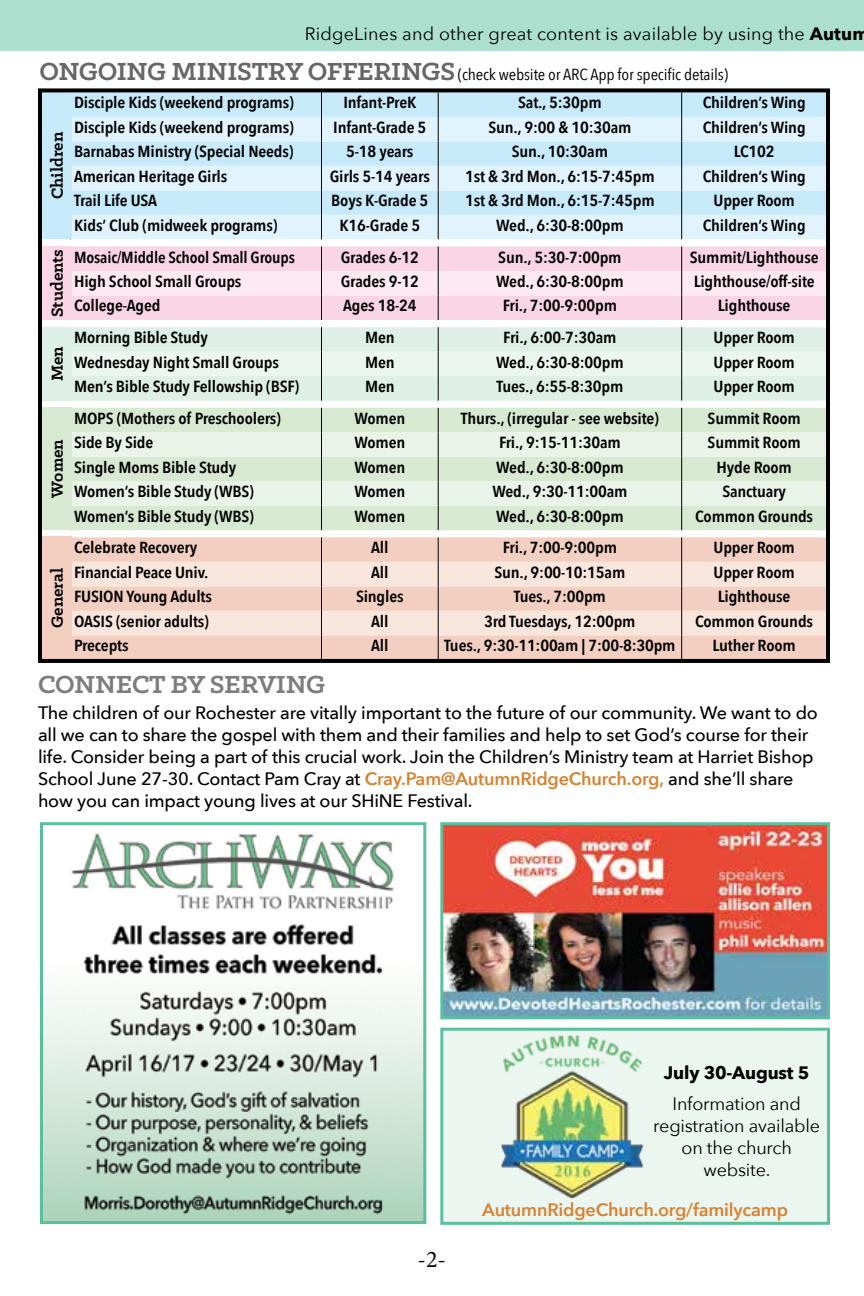
<style>
.page{position:relative;width:864px;height:1296px;background:#fff}
.page>*{position:absolute;margin:0;border:0;box-sizing:border-box;transform-origin:0 0}
.t1{font:700 28px "Klinic Slab";letter-spacing:-.01em;color:#7f7c7c}
.t2{font:24px "Minion Pro";color:#000}
.t3{font:500 18px/22px "Avenir Next";letter-spacing:-.01em;color:#000}
.t4{font:18px "Avenir Next";letter-spacing:.01em;color:#000}
.t5{font:18px/22px "Avenir Next";letter-spacing:-.01em;color:#000;text-align:center}
.t6{font:600 18px "Avenir Next";letter-spacing:-.01em;color:#d68230}
.t7{font:700 18px "Klinic Slab";color:#000}
.t8{font:700 18px "Avenir Next";letter-spacing:-.01em;color:#000}
.t9{font:600 16px "Avenir Next Condensed";letter-spacing:-.01em;color:#000;scale:1.1 1}
.t10{font:16px/28.4px "Avenir Next Condensed";letter-spacing:-.01em;color:#000;scale:1.1 1}
.t11{font:600 16px "Avenir Next Condensed";letter-spacing:-.01em;color:#000;scale:1.05 1}
.s1{font-weight:700}
.s2{font-family:"Klinic Slab";font-weight:700;font-size:28px;color:#666767}
.s3{font-weight:600}
.s4{font-weight:600;color:#d68230}
</style>
<div class="page">
<div style="left:442px;top:1029px;width:386px;height:194px;background:#ecf6f1"></div>
<img style="left:501px;top:1035px;width:143px;height:164px">
<div style="left:440px;top:1028px;width:390px;height:197px;border:3px solid #59c09b"></div>
<img style="left:444px;top:826px;width:382px;height:189px">
<div style="left:440px;top:822px;width:390px;height:197px;border:3px solid #59c09b"></div>
<div style="left:0;top:0;width:864px;height:50px;background:#acdfcd"></div>
<div style="left:72px;top:93px;width:753px;height:24px;background:#c7eafb"></div>
<svg style="left:72px;top:117px;width:753px;height:122px;background:#d6effb"></svg>
<div style="left:72px;top:408px;width:753px;height:122px;background:#d8e9d2"></div>
<svg style="left:72px;top:432px;width:753px;height:74px;background:#e4efe0"></svg>
<div style="left:72px;top:537px;width:753px;height:121px;background:#f3cfc1"></div>
<svg style="left:72px;top:562px;width:753px;height:73px;background:#f6ddd3"></svg>
<svg style="left:321px;top:93px;width:1px;height:146px"></svg>
<svg style="left:438px;top:93px;width:1px;height:146px"></svg>
<svg style="left:681px;top:93px;width:1px;height:146px"></svg>
<svg style="left:72px;top:247px;width:753px;height:73px;background:#f9dae8"></svg>
<svg style="left:72px;top:327px;width:753px;height:74px;background:#e1f0e8"></svg>
<svg style="left:321px;top:408px;width:1px;height:122px"></svg>
<svg style="left:438px;top:408px;width:1px;height:122px"></svg>
<svg style="left:681px;top:408px;width:1px;height:122px"></svg>
<svg style="left:321px;top:537px;width:1px;height:121px"></svg>
<svg style="left:438px;top:537px;width:1px;height:121px"></svg>
<svg style="left:681px;top:537px;width:1px;height:121px"></svg>
<div style="left:40px;top:92px;width:32px;height:147px;background:#c7eafb"></div>
<div style="left:40px;top:246px;width:32px;height:74px;background:#fad5e6"></div>
<div style="left:40px;top:327px;width:32px;height:74px;background:#ddefe6"></div>
<div style="left:40px;top:407px;width:32px;height:123px;background:#d8e9d2"></div>
<div style="left:40px;top:537px;width:32px;height:122px;background:#f3cfc1"></div>
<div style="left:38px;top:88px;width:792px;height:575px;border:4px solid #000"></div>
<img style="left:44px;top:833px;width:378px;height:387px">
<div style="left:40px;top:822px;width:386px;height:402px;border:3px solid #59c09b"></div>
<p class="t4" style="left:305px;top:19px;width:566px">RidgeLines and other great content is available by using the <span class="s1">Autum</span></p>
<p class="t10" style="left:74px;top:59px;width:596px;text-indent:-35px"><span class="s2">ONGOING MINISTRY OFFERINGS</span> (check website or ARC App for specific details)<br><span class="s3">Disciple Kids (weekend programs)</span></p>
<p class="t9" style="left:343px;top:89px;width:68px">Infant-PreK</p>
<p class="t9" style="left:518px;top:89px;width:77px">Sat., 5:30pm</p>
<p class="t9" style="left:703px;top:89px;width:95px">Children’s Wing</p>
<p class="t7" style="left:45px;top:199px;width:69px;rotate:-90deg">Children</p>
<p class="t7" style="left:45px;top:317px;width:69px;rotate:-90deg">Students</p>
<p class="t7" style="left:45px;top:381px;width:36px;rotate:-90deg">Men</p>
<p class="t7" style="left:45px;top:498px;width:60px;rotate:-90deg">Women</p>
<p class="t7" style="left:45px;top:628px;width:61px;rotate:-90deg">General</p>
<p class="t9" style="left:74px;top:113px;width:201px">Disciple Kids (weekend programs)</p>
<p class="t9" style="left:333px;top:113px;width:86px">Infant-Grade 5</p>
<p class="t9" style="left:488px;top:113px;width:132px">Sun., 9:00 &amp; 10:30am</p>
<p class="t9" style="left:703px;top:113px;width:95px">Children’s Wing</p>
<p class="t9" style="left:74px;top:138px;width:201px">Barnabas Ministry (Special Needs)</p>
<p class="t9" style="left:346px;top:138px;width:63px">5-18 years</p>
<p class="t9" style="left:512px;top:138px;width:89px">Sun., 10:30am</p>
<p class="t9" style="left:734px;top:138px;width:39px">LC102</p>
<p class="t9" style="left:74px;top:162px;width:141px">American Heritage Girls</p>
<p class="t9" style="left:330px;top:162px;width:92px">Girls 5-14 years</p>
<p class="t9" style="left:465px;top:162px;width:174px">1st &amp; 3rd Mon., 6:15-7:45pm</p>
<p class="t9" style="left:703px;top:162px;width:95px">Children’s Wing</p>
<p class="t9" style="left:74px;top:187px;width:77px">Trail Life USA</p>
<p class="t9" style="left:331px;top:187px;width:90px">Boys K-Grade 5</p>
<p class="t9" style="left:465px;top:187px;width:174px">1st &amp; 3rd Mon., 6:15-7:45pm</p>
<p class="t9" style="left:714px;top:187px;width:75px">Upper Room</p>
<p class="t9" style="left:74px;top:211px;width:186px">Kids’ Club (midweek programs)</p>
<p class="t9" style="left:339px;top:211px;width:75px">K16-Grade 5</p>
<p class="t9" style="left:496px;top:211px;width:117px">Wed., 6:30-8:00pm</p>
<p class="t9" style="left:703px;top:211px;width:95px">Children’s Wing</p>
<p class="t11" style="left:74px;top:243px;width:212px">Mosaic/Middle School Small Groups</p>
<p class="t9" style="left:341px;top:243px;width:72px">Grades 6-12</p>
<p class="t9" style="left:498px;top:243px;width:114px">Sun., 5:30-7:00pm</p>
<p class="t9" style="left:690px;top:243px;width:119px">Summit/Lighthouse</p>
<p class="t9" style="left:74px;top:268px;width:154px">High School Small Groups</p>
<p class="t9" style="left:341px;top:268px;width:72px">Grades 9-12</p>
<p class="t9" style="left:496px;top:268px;width:117px">Wed., 6:30-8:00pm</p>
<p class="t9" style="left:694px;top:268px;width:112px">Lighthouse/off-site</p>
<p class="t9" style="left:74px;top:292px;width:80px">College-Aged</p>
<p class="t9" style="left:343px;top:292px;width:68px">Ages 18-24</p>
<p class="t9" style="left:503px;top:292px;width:105px">Fri., 7:00-9:00pm</p>
<p class="t9" style="left:718px;top:292px;width:68px">Lighthouse</p>
<p class="t9" style="left:74px;top:324px;width:123px">Morning Bible Study</p>
<p class="t9" style="left:365px;top:324px;width:28px">Men</p>
<p class="t9" style="left:503px;top:324px;width:104px">Fri., 6:00-7:30am</p>
<p class="t9" style="left:714px;top:324px;width:75px">Upper Room</p>
<p class="t9" style="left:74px;top:348px;width:188px">Wednesday Night Small Groups</p>
<p class="t9" style="left:365px;top:348px;width:28px">Men</p>
<p class="t9" style="left:496px;top:348px;width:117px">Wed., 6:30-8:00pm</p>
<p class="t9" style="left:714px;top:348px;width:75px">Upper Room</p>
<p class="t9" style="left:74px;top:373px;width:206px">Men’s Bible Study Fellowship (BSF)</p>
<p class="t9" style="left:365px;top:373px;width:28px">Men</p>
<p class="t9" style="left:497px;top:373px;width:117px">Tues., 6:55-8:30pm</p>
<p class="t9" style="left:714px;top:373px;width:75px">Upper Room</p>
<p class="t9" style="left:74px;top:404px;width:190px">MOPS (Mothers of Preschoolers)</p>
<p class="t9" style="left:354px;top:404px;width:48px">Women</p>
<p class="t9" style="left:461px;top:404px;width:181px">Thurs., (irregular - see website)</p>
<p class="t9" style="left:708px;top:404px;width:86px">Summit Room</p>
<p class="t9" style="left:74px;top:429px;width:74px">Side By Side</p>
<p class="t9" style="left:354px;top:429px;width:48px">Women</p>
<p class="t9" style="left:499px;top:429px;width:112px">Fri., 9:15-11:30am</p>
<p class="t9" style="left:708px;top:429px;width:86px">Summit Room</p>
<p class="t9" style="left:74px;top:453px;width:149px">Single Moms Bible Study</p>
<p class="t9" style="left:354px;top:453px;width:48px">Women</p>
<p class="t9" style="left:496px;top:453px;width:117px">Wed., 6:30-8:00pm</p>
<p class="t9" style="left:717px;top:453px;width:70px">Hyde Room</p>
<p class="t9" style="left:74px;top:478px;width:165px">Women’s Bible Study (WBS)</p>
<p class="t9" style="left:354px;top:478px;width:48px">Women</p>
<p class="t9" style="left:492px;top:478px;width:124px">Wed., 9:30-11:00am</p>
<p class="t9" style="left:722px;top:478px;width:59px">Sanctuary</p>
<p class="t9" style="left:74px;top:502px;width:165px">Women’s Bible Study (WBS)</p>
<p class="t9" style="left:354px;top:502px;width:48px">Women</p>
<p class="t9" style="left:496px;top:502px;width:117px">Wed., 6:30-8:00pm</p>
<p class="t9" style="left:695px;top:502px;width:109px">Common Grounds</p>
<p class="t9" style="left:74px;top:534px;width:114px">Celebrate Recovery</p>
<p class="t9" style="left:371px;top:534px;width:17px">All</p>
<p class="t9" style="left:503px;top:534px;width:105px">Fri., 7:00-9:00pm</p>
<p class="t9" style="left:714px;top:534px;width:75px">Upper Room</p>
<p class="t9" style="left:74px;top:558px;width:124px">Financial Peace Univ.</p>
<p class="t9" style="left:371px;top:558px;width:17px">All</p>
<p class="t9" style="left:495px;top:558px;width:120px">Sun., 9:00-10:15am</p>
<p class="t9" style="left:714px;top:558px;width:75px">Upper Room</p>
<p class="t9" style="left:74px;top:583px;width:127px">FUSION Young Adults</p>
<p class="t9" style="left:356px;top:583px;width:45px">Singles</p>
<p class="t9" style="left:514px;top:583px;width:85px">Tues., 7:00pm</p>
<p class="t9" style="left:718px;top:583px;width:68px">Lighthouse</p>
<p class="t9" style="left:74px;top:607px;width:124px">OASIS (senior adults)</p>
<p class="t9" style="left:371px;top:607px;width:17px">All</p>
<p class="t9" style="left:484px;top:607px;width:139px">3rd Tuesdays, 12:00pm</p>
<p class="t9" style="left:695px;top:607px;width:109px">Common Grounds</p>
<p class="t9" style="left:74px;top:632px;width:51px">Precepts</p>
<p class="t9" style="left:371px;top:632px;width:17px">All</p>
<p class="t9" style="left:444px;top:632px;width:212px">Tues., 9:30-11:00am | 7:00-8:30pm</p>
<p class="t9" style="left:713px;top:632px;width:77px">Luther Room</p>
<h1 class="t1" style="left:38px;top:665px;width:289px">CONNECT BY SERVING</h1>
<p class="t3" style="left:38px;top:701px;width:781px">The children of our Rochester are vitally important to the future of our community. We want to do all we can to share the gospel with them and their families and help to set God’s course for their life. Consider being a part of this crucial work. Join the Children’s Ministry team at Harriet Bishop School June 27-30. Contact Pam Cray at <span class="s4">Cray.Pam@AutumnRidgeChurch.org,</span> and she’ll share how you can impact young lives at our SHiNE Festival.</p>
<p class="t8" style="left:664px;top:1057px;width:147px">July 30-August 5</p>
<p class="t5" style="left:653px;top:1092px;width:168px">Information and registration available on the church website.</p>
<h2 class="t2" style="left:418px;top:1244px;width:30px">-2-</h2>
<p class="t6" style="left:482px;top:1194px;width:307px">AutumnRidgeChurch.org/familycamp</p>
</div>
